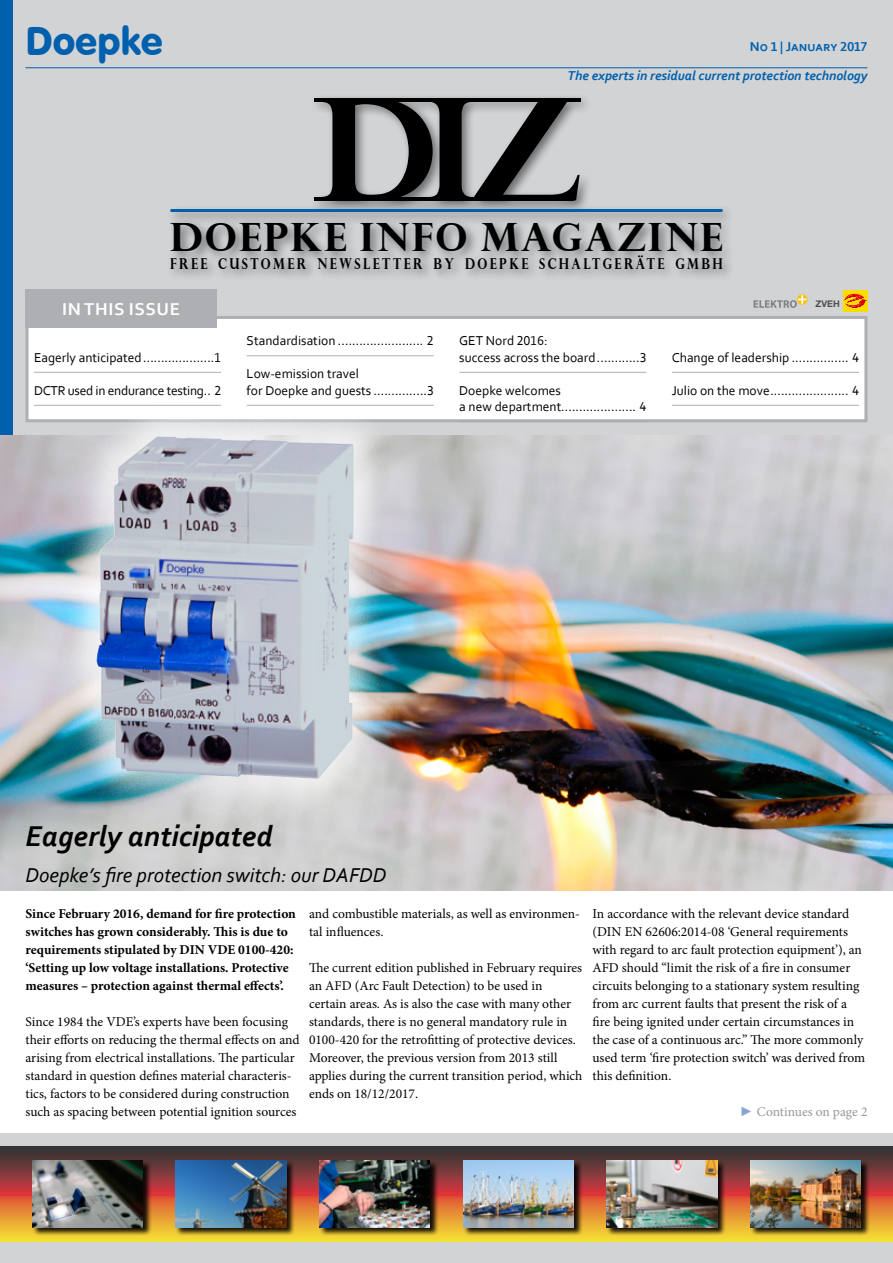
<style>
.page{position:relative;width:893px;height:1263px;background:#d1d3d5}
.page>*{position:absolute;margin:0;border:0;box-sizing:border-box;transform-origin:0 0}
.t1{font:700 39px "Perpetua Titling";letter-spacing:.05em;color:#000}
.t2{font:39px "VAG Rounded BT";color:#0060ae}
.Überschrift_groß{font:italic 700 30px "Corbel";color:#000}
.Untertitel{font:italic 21px "Corbel";color:#000}
.t3{font:700 18px "Corbel";letter-spacing:.04em;color:#fff}
.t4{font:700 15px "Perpetua Titling";letter-spacing:.2em;color:#000;scale:.8 1}
.Fließtext{font:13.5px/18px "Minion Pro";color:#000}
.Inhaltsverzeichnis{font:13.5px/16.5px "Corbel";color:#000}
.Fließtext_Einleitung{font:700 13.5px/18px "Minion Pro";color:#000}
.t5{font:italic 700 13.5px "Corbel";color:#0060ae}
.Inhaltsverzeichnis-2{font:13.5px "Corbel";letter-spacing:-.02em;color:#000}
.t6{font:13.5px "Minion Pro";color:#98989c}
.DIZ-Ausgabe{font:700 13.5px "Corbel";color:#0060ae}
.t7{font:700 9.15px "Helvetica Neue";color:#504f53}
.s1{font-family:"Arial";color:#8aa5d5}
</style>
<div class="page">
<div style="left:0;top:436px;width:893px;height:696px;background:#fff"></div>
<div style="left:26px;top:316px;width:841px;height:106px;background:#fff;border:3px solid #aeafb2"></div>
<div style="left:0;top:0;width:13px;height:436px;background:#0060ae"></div>
<img style="left:0;top:436px;width:893px;height:455px">
<hr style="left:34px;top:372px;width:187px;height:1px;background:#aeafb2">
<hr style="left:34px;top:405px;width:187px;height:1px;background:#aeafb2">
<hr style="left:247px;top:355px;width:187px;height:1px;background:#aeafb2">
<hr style="left:247px;top:405px;width:187px;height:1px;background:#aeafb2">
<hr style="left:459px;top:372px;width:187px;height:1px;background:#aeafb2">
<hr style="left:459px;top:421px;width:187px;height:1px;background:#aeafb2">
<hr style="left:672px;top:372px;width:187px;height:1px;background:#aeafb2">
<hr style="left:672px;top:405px;width:187px;height:1px;background:#aeafb2">
<div style="left:55px;top:395px;width:340px;height:425px;background:#fff;opacity:.7"></div>
<img style="left:96px;top:436px;width:258px;height:343px">
<hr style="left:26px;top:67px;width:841px;height:1px;background:#0060ae">
<div style="left:166px;top:218px;width:569px;height:64px;background:#000;opacity:.5"></div>
<div style="left:26px;top:289px;width:191px;height:38px;background:#aeafb2"></div>
<div style="left:310px;top:94px;width:283px;height:120px;background:#000;opacity:.5"></div>
<hr style="left:314px;top:99px;width:266px;height:3px;background:#000">
<hr style="left:314px;top:197px;width:259px;height:3px;background:#000">
<svg style="left:320px;top:102px;width:260px;height:98px"></svg>
<div style="left:166px;top:204px;width:570px;height:21px;background:#000;opacity:.5"></div>
<hr style="left:172px;top:209px;width:549px;height:3px;background:#0060ae">
<svg style="left:0;top:1146px;width:893px;height:96px;background:#966736"></svg>
<div style="left:319px;top:1160px;width:120px;height:76px;background:#000;opacity:.9"></div>
<img style="left:319px;top:1161px;width:111px;height:66px">
<div style="left:32px;top:1160px;width:120px;height:76px;background:#000;opacity:.9"></div>
<img style="left:32px;top:1161px;width:111px;height:66px">
<div style="left:606px;top:1160px;width:120px;height:76px;background:#000;opacity:.9"></div>
<img style="left:607px;top:1161px;width:110px;height:66px">
<div style="left:176px;top:1160px;width:119px;height:76px;background:#000;opacity:.9"></div>
<img style="left:176px;top:1161px;width:110px;height:66px">
<div style="left:750px;top:1160px;width:120px;height:76px;background:#000;opacity:.9"></div>
<img style="left:750px;top:1161px;width:111px;height:66px">
<div style="left:463px;top:1160px;width:120px;height:76px;background:#000;opacity:.9"></div>
<img style="left:463px;top:1161px;width:111px;height:66px">
<svg style="left:754px;top:295px;width:52px;height:13px"></svg>
<div style="left:843px;top:290px;width:24px;height:21px;background:#ffdc00"></div>
<svg style="left:845px;top:294px;width:21px;height:13px"></svg>
<h1 class="t2" style="left:26px;top:17px;width:139px">Doepke</h1>
<p class="DIZ-Ausgabe" style="left:750px;top:38px;width:119px">No 1 | January 2017</p>
<p class="t5" style="left:567px;top:67px;width:301px">The experts in residual current protection technology</p>
<h1 class="t1" style="left:170px;top:213px;width:554px">DOEPKE INFO MAGAZINE</h1>
<p class="t4" style="left:170px;top:254px;width:692px">FREE CUSTOMER NEWSLETTER BY DOEPKE SCHALTGERÄTE GMBH</p>
<h3 class="t3" style="left:62px;top:298px;width:120px">IN THIS ISSUE</h3>
<p class="t7" style="left:815px;top:298px;width:26px">ZVEH</p>
<p class="Inhaltsverzeichnis" style="left:34px;top:349px;width:189px">Eagerly anticipated....................1</p>
<p class="Inhaltsverzeichnis-2" style="left:34px;top:382px;width:189px">DCTR used in endurance testing.. 2</p>
<p class="Inhaltsverzeichnis" style="left:247px;top:332px;width:189px">Standardisation ........................ 2</p>
<p class="Inhaltsverzeichnis" style="left:247px;top:365px;width:189px">Low-emission travel<br>for Doepke and guests ...............3</p>
<p class="Inhaltsverzeichnis" style="left:459px;top:332px;width:189px">GET Nord 2016:<br>success across the board............3</p>
<p class="Inhaltsverzeichnis" style="left:459px;top:382px;width:189px">Doepke welcomes<br>a new department..................... 4</p>
<p class="Inhaltsverzeichnis" style="left:672px;top:349px;width:189px">Change of leadership ................ 4</p>
<p class="Inhaltsverzeichnis" style="left:672px;top:382px;width:189px">Julio on the move...................... 4</p>
<p class="Überschrift_groß" style="left:26px;top:817px;width:249px">Eagerly anticipated</p>
<p class="Untertitel" style="left:26px;top:862px;width:362px">Doepke’s fire protection switch: our DAFDD</p>
<p class="Fließtext_Einleitung" style="left:26px;top:905px;width:272px">Since February 2016, demand for fire protection switches has grown considerably. This is due to requirements stipulated by DIN VDE 0100-420: ‘Setting up low voltage installations. Protective measures – protection against thermal effects’.</p>
<p class="Fließtext" style="left:26px;top:1013px;width:276px">Since 1984 the VDE’s experts have been focusing their efforts on reducing the thermal effects on and arising from electrical installations. The particular standard in question defines material characteris&shy;tics, factors to be considered during construction such as spacing between potential ignition sources</p>
<p class="Fließtext" style="left:309px;top:905px;width:272px">and combustible materials, as well as environmen&shy;tal influences.</p>
<p class="Fließtext" style="left:309px;top:959px;width:275px">The current edition published in February requires an AFD (Arc Fault Detection) to be used in certain areas. As is also the case with many other standards, there is no general mandatory rule in 0100-420 for the retrofitting of protective devices.<br>Moreover, the previous version from 2013 still applies during the current transition period, which ends on 18/12/2017.</p>
<p class="Fließtext" style="left:592px;top:905px;width:274px">In accordance with the relevant device standard (DIN EN 62606:2014-08 ‘General requirements with regard to arc fault protection equipment’), an AFD should “limit the risk of a fire in consumer circuits belonging to a stationary system resulting from arc current faults that present the risk of a fire being ignited under certain circumstances in the case of a continuous arc.” The more commonly used term ‘fire protection switch’ was derived from this definition.</p>
<p class="t6" style="left:740px;top:1103px;width:129px"><span class="s1">►</span> Continues on page 2</p>
</div>
